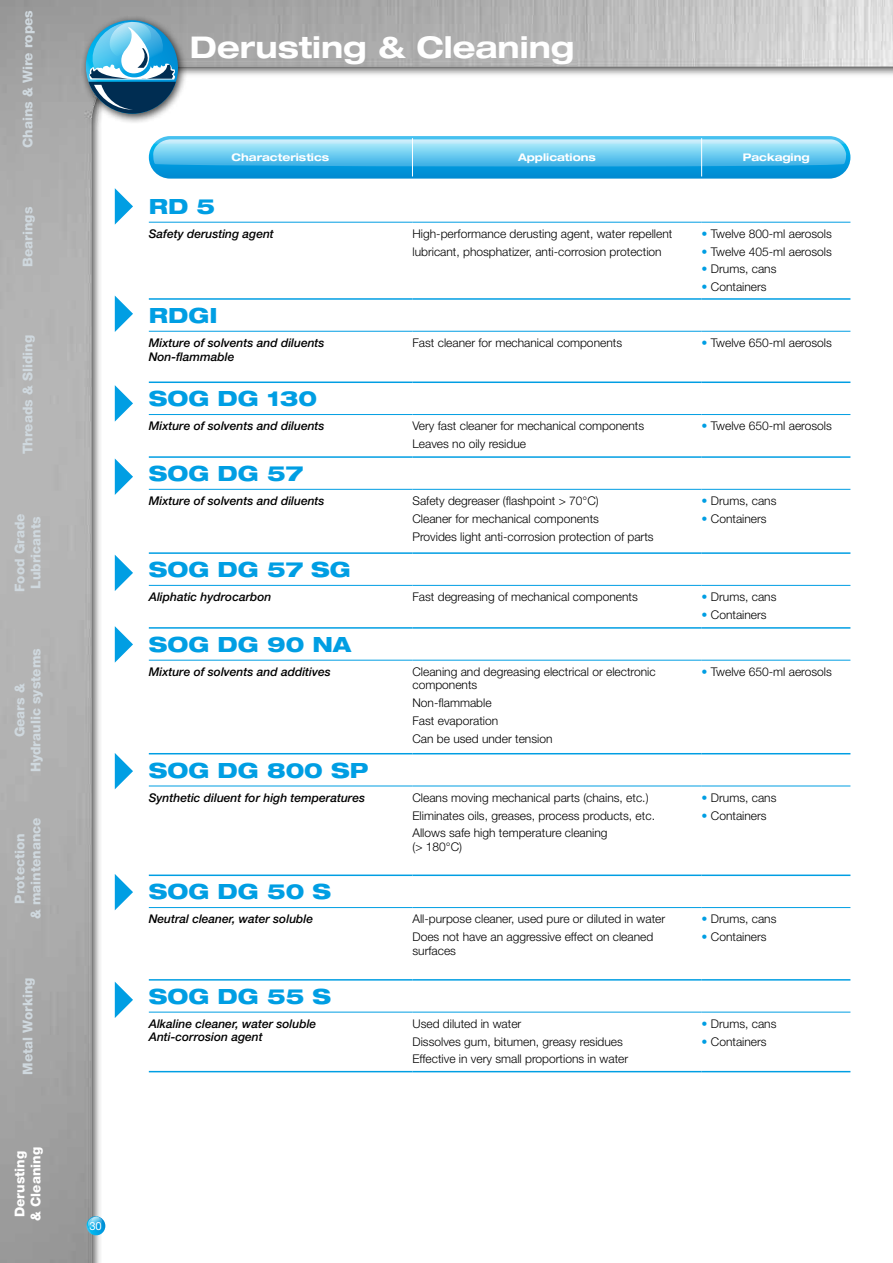
<style>
.page{position:relative;width:893px;height:1263px;background:#fff}
.page>*{position:absolute;margin:0;border:0;box-sizing:border-box;transform-origin:0 0}
.t1{font:700 expanded 30px "Helvetica Neue LT";color:#fff}
.t2{font:800 expanded 21px "Helvetica Neue LT";color:#009ee3}
.t3{font:800 13.5px/16.2px "Helvetica Neue LT";color:#cfd8de;text-align:center}
.t4{font:800 13.5px/16.2px "Helvetica Neue LT";color:#fff}
.t5{font:300 12px/17.7px "Helvetica Neue LT";color:#000}
.t6{font:italic 500 12px/13.5px "Helvetica Neue LT";color:#000}
.t7{font:11.25px "Helvetica Neue LT";color:#fff}
.t8{font:700 expanded 10.5px "Helvetica Neue LT";color:#fff}
.s1{color:#009ee3}
</style>
<div class="page">
<img style="left:0;top:0;width:893px;height:1263px">
<svg style="left:86px;top:1216px;width:19px;height:21px"></svg>
<svg style="left:115px;top:981px;width:18px;height:37px"></svg>
<svg style="left:115px;top:874px;width:18px;height:36px"></svg>
<svg style="left:115px;top:753px;width:18px;height:36px"></svg>
<svg style="left:115px;top:626px;width:18px;height:37px"></svg>
<svg style="left:115px;top:555px;width:18px;height:36px"></svg>
<svg style="left:115px;top:385px;width:18px;height:37px"></svg>
<svg style="left:115px;top:458px;width:18px;height:37px"></svg>
<svg style="left:115px;top:296px;width:18px;height:36px"></svg>
<svg style="left:115px;top:188px;width:18px;height:37px"></svg>
<div style="left:80px;top:15px;width:108px;height:109px;background:#000;opacity:.75"></div>
<svg style="left:82px;top:20px;width:99px;height:94px;background:#669ab3"></svg>
<hr style="left:149px;top:298px;width:263px;height:2px;background:#009ee3">
<hr style="left:412px;top:298px;width:290px;height:2px;background:#009ee3">
<hr style="left:702px;top:298px;width:148px;height:2px;background:#009ee3">
<hr style="left:149px;top:222px;width:263px;height:1px;background:#009ee3">
<hr style="left:412px;top:222px;width:290px;height:1px;background:#009ee3">
<hr style="left:702px;top:222px;width:148px;height:1px;background:#009ee3">
<hr style="left:149px;top:381px;width:263px;height:2px;background:#009ee3">
<hr style="left:412px;top:381px;width:290px;height:2px;background:#009ee3">
<hr style="left:702px;top:381px;width:148px;height:2px;background:#009ee3">
<hr style="left:149px;top:331px;width:263px;height:1px;background:#009ee3">
<hr style="left:412px;top:331px;width:290px;height:1px;background:#009ee3">
<hr style="left:702px;top:331px;width:148px;height:1px;background:#009ee3">
<hr style="left:149px;top:456px;width:263px;height:2px;background:#009ee3">
<hr style="left:412px;top:456px;width:290px;height:2px;background:#009ee3">
<hr style="left:702px;top:456px;width:148px;height:2px;background:#009ee3">
<hr style="left:149px;top:414px;width:263px;height:1px;background:#009ee3">
<hr style="left:412px;top:414px;width:290px;height:1px;background:#009ee3">
<hr style="left:702px;top:414px;width:148px;height:1px;background:#009ee3">
<hr style="left:149px;top:552px;width:263px;height:2px;background:#009ee3">
<hr style="left:412px;top:552px;width:290px;height:2px;background:#009ee3">
<hr style="left:702px;top:552px;width:148px;height:2px;background:#009ee3">
<hr style="left:149px;top:489px;width:263px;height:1px;background:#009ee3">
<hr style="left:412px;top:489px;width:290px;height:1px;background:#009ee3">
<hr style="left:702px;top:489px;width:148px;height:1px;background:#009ee3">
<hr style="left:149px;top:627px;width:263px;height:2px;background:#009ee3">
<hr style="left:412px;top:627px;width:290px;height:2px;background:#009ee3">
<hr style="left:702px;top:627px;width:148px;height:2px;background:#009ee3">
<hr style="left:149px;top:585px;width:263px;height:1px;background:#009ee3">
<hr style="left:412px;top:585px;width:290px;height:1px;background:#009ee3">
<hr style="left:702px;top:585px;width:148px;height:1px;background:#009ee3">
<hr style="left:149px;top:753px;width:263px;height:1px;background:#009ee3">
<hr style="left:412px;top:753px;width:290px;height:1px;background:#009ee3">
<hr style="left:702px;top:753px;width:148px;height:1px;background:#009ee3">
<hr style="left:149px;top:660px;width:263px;height:1px;background:#009ee3">
<hr style="left:412px;top:660px;width:290px;height:1px;background:#009ee3">
<hr style="left:702px;top:660px;width:148px;height:1px;background:#009ee3">
<hr style="left:149px;top:874px;width:263px;height:2px;background:#009ee3">
<hr style="left:412px;top:874px;width:290px;height:2px;background:#009ee3">
<hr style="left:702px;top:874px;width:148px;height:2px;background:#009ee3">
<hr style="left:149px;top:786px;width:263px;height:1px;background:#009ee3">
<hr style="left:412px;top:786px;width:290px;height:1px;background:#009ee3">
<hr style="left:702px;top:786px;width:148px;height:1px;background:#009ee3">
<hr style="left:149px;top:979px;width:263px;height:1px;background:#009ee3">
<hr style="left:412px;top:979px;width:290px;height:1px;background:#009ee3">
<hr style="left:702px;top:979px;width:148px;height:1px;background:#009ee3">
<hr style="left:149px;top:907px;width:263px;height:1px;background:#009ee3">
<hr style="left:412px;top:907px;width:290px;height:1px;background:#009ee3">
<hr style="left:702px;top:907px;width:148px;height:1px;background:#009ee3">
<hr style="left:149px;top:1071px;width:263px;height:1px;background:#009ee3">
<hr style="left:412px;top:1071px;width:290px;height:1px;background:#009ee3">
<hr style="left:702px;top:1071px;width:148px;height:1px;background:#009ee3">
<hr style="left:149px;top:1012px;width:263px;height:1px;background:#009ee3">
<hr style="left:412px;top:1012px;width:290px;height:1px;background:#009ee3">
<hr style="left:702px;top:1012px;width:148px;height:1px;background:#009ee3">
<p class="t3" style="left:20px;top:148px;width:139px;rotate:-90deg">Chains &amp; Wire ropes</p>
<p class="t3" style="left:20px;top:267px;width:62px;rotate:-90deg">Bearings</p>
<p class="t3" style="left:20px;top:454px;width:121px;rotate:-90deg">Threads &amp; Sliding</p>
<p class="t3" style="left:11px;top:592px;width:80px;text-align:left;rotate:-90deg">Food Grade<br>Lubricants</p>
<p class="t3" style="left:11px;top:772px;width:126px;rotate:-90deg">Gears &amp;<br>Hydraulic systems</p>
<p class="t3" style="left:11px;top:919px;width:103px;rotate:-90deg">Protection<br>&amp; maintenance</p>
<p class="t3" style="left:20px;top:1075px;width:99px;rotate:-90deg">Metal Working</p>
<p class="t4" style="left:11px;top:1221px;width:75px;rotate:-90deg">Derusting &amp; Cleaning</p>
<h1 class="t1" style="left:190px;top:28px;width:386px">Derusting &amp; Cleaning</h1>
<p class="t8" style="left:232px;top:151px;width:99px">Characteristics</p>
<p class="t8" style="left:518px;top:151px;width:79px">Applications</p>
<p class="t8" style="left:743px;top:151px;width:68px">Packaging</p>
<h2 class="t2" style="left:149px;top:193px;width:68px">RD 5</h2>
<p class="t6" style="left:149px;top:227px;width:127px">Safety derusting agent</p>
<p class="t5" style="left:412px;top:225px;width:261px">High-performance derusting agent, water repellent lubricant, phosphatizer, anti-corrosion protection</p>
<p class="t5" style="left:702px;top:225px;width:132px"><span class="s1">•</span> Twelve 800-ml aerosols</p>
<p class="t5" style="left:702px;top:242px;width:132px"><span class="s1">•</span> Twelve 405-ml aerosols</p>
<p class="t5" style="left:702px;top:260px;width:76px"><span class="s1">•</span> Drums, cans</p>
<p class="t5" style="left:702px;top:278px;width:67px"><span class="s1">•</span> Containers</p>
<h2 class="t2" style="left:149px;top:302px;width:70px">RDGI</h2>
<p class="t6" style="left:149px;top:336px;width:177px">Mixture of solvents and diluents<br>Non-flammable</p>
<p class="t5" style="left:412px;top:334px;width:211px">Fast cleaner for mechanical components</p>
<p class="t5" style="left:702px;top:334px;width:132px"><span class="s1">•</span> Twelve 650-ml aerosols</p>
<h2 class="t2" style="left:149px;top:385px;width:170px">SOG DG 130</h2>
<p class="t6" style="left:149px;top:419px;width:177px">Mixture of solvents and diluents</p>
<p class="t5" style="left:412px;top:417px;width:233px">Very fast cleaner for mechanical components<br>Leaves no oily residue</p>
<p class="t5" style="left:702px;top:417px;width:132px"><span class="s1">•</span> Twelve 650-ml aerosols</p>
<h2 class="t2" style="left:149px;top:460px;width:156px">SOG DG 57</h2>
<p class="t6" style="left:149px;top:494px;width:177px">Mixture of solvents and diluents</p>
<p class="t5" style="left:412px;top:492px;width:243px">Safety degreaser (flashpoint &gt; 70°C)<br>Cleaner for mechanical components<br>Provides light anti-corrosion protection of parts</p>
<p class="t5" style="left:702px;top:492px;width:76px"><span class="s1">•</span> Drums, cans</p>
<p class="t5" style="left:702px;top:509px;width:67px"><span class="s1">•</span> Containers</p>
<h2 class="t2" style="left:149px;top:556px;width:204px">SOG DG 57 SG</h2>
<p class="t6" style="left:149px;top:590px;width:124px">Aliphatic hydrocarbon</p>
<p class="t5" style="left:412px;top:588px;width:227px">Fast degreasing of mechanical components</p>
<p class="t5" style="left:702px;top:588px;width:76px"><span class="s1">•</span> Drums, cans</p>
<p class="t5" style="left:702px;top:605px;width:67px"><span class="s1">•</span> Containers</p>
<h2 class="t2" style="left:149px;top:631px;width:204px">SOG DG 90 NA</h2>
<p class="t6" style="left:149px;top:665px;width:184px">Mixture of solvents and additives</p>
<p class="t5" style="left:412px;top:665px;width:245px;line-height:13.5px">Cleaning and degreasing electrical or electronic components</p>
<p class="t5" style="left:412px;top:694px;width:142px">Non-flammable<br>Fast evaporation<br>Can be used under tension</p>
<p class="t5" style="left:702px;top:663px;width:132px"><span class="s1">•</span> Twelve 650-ml aerosols</p>
<h2 class="t2" style="left:149px;top:757px;width:221px">SOG DG 800 SP</h2>
<p class="t6" style="left:149px;top:791px;width:218px">Synthetic diluent for high temperatures</p>
<p class="t5" style="left:412px;top:788px;width:244px">Cleans moving mechanical parts (chains, etc.)<br>Eliminates oils, greases, process products, etc.<br>Allows safe high temperature cleaning</p>
<p class="t5" style="left:412px;top:837px;width:51px">(&gt; 180°C)</p>
<h2 class="t2" style="left:149px;top:878px;width:184px">SOG DG 50 S</h2>
<p class="t6" style="left:149px;top:912px;width:166px">Neutral cleaner, water soluble</p>
<p class="t5" style="left:412px;top:910px;width:254px">All-purpose cleaner, used pure or diluted in water<br>Does not have an aggressive effect on cleaned</p>
<p class="t5" style="left:412px;top:941px;width:45px">surfaces</p>
<p class="t5" style="left:702px;top:788px;width:76px"><span class="s1">•</span> Drums, cans</p>
<p class="t5" style="left:702px;top:806px;width:67px"><span class="s1">•</span> Containers</p>
<p class="t5" style="left:702px;top:910px;width:76px"><span class="s1">•</span> Drums, cans</p>
<p class="t5" style="left:702px;top:928px;width:67px"><span class="s1">•</span> Containers</p>
<h2 class="t2" style="left:149px;top:983px;width:184px">SOG DG 55 S</h2>
<p class="t6" style="left:149px;top:1017px;width:169px">Alkaline cleaner, water soluble<br>Anti-corrosion agent</p>
<p class="t5" style="left:412px;top:1014px;width:217px">Used diluted in water<br>Dissolves gum, bitumen, greasy residues<br>Effective in very small proportions in water</p>
<p class="t5" style="left:702px;top:1014px;width:76px"><span class="s1">•</span> Drums, cans</p>
<p class="t5" style="left:702px;top:1032px;width:67px"><span class="s1">•</span> Containers</p>
<p class="t7" style="left:89px;top:1219px;width:14px">30</p>
</div>
